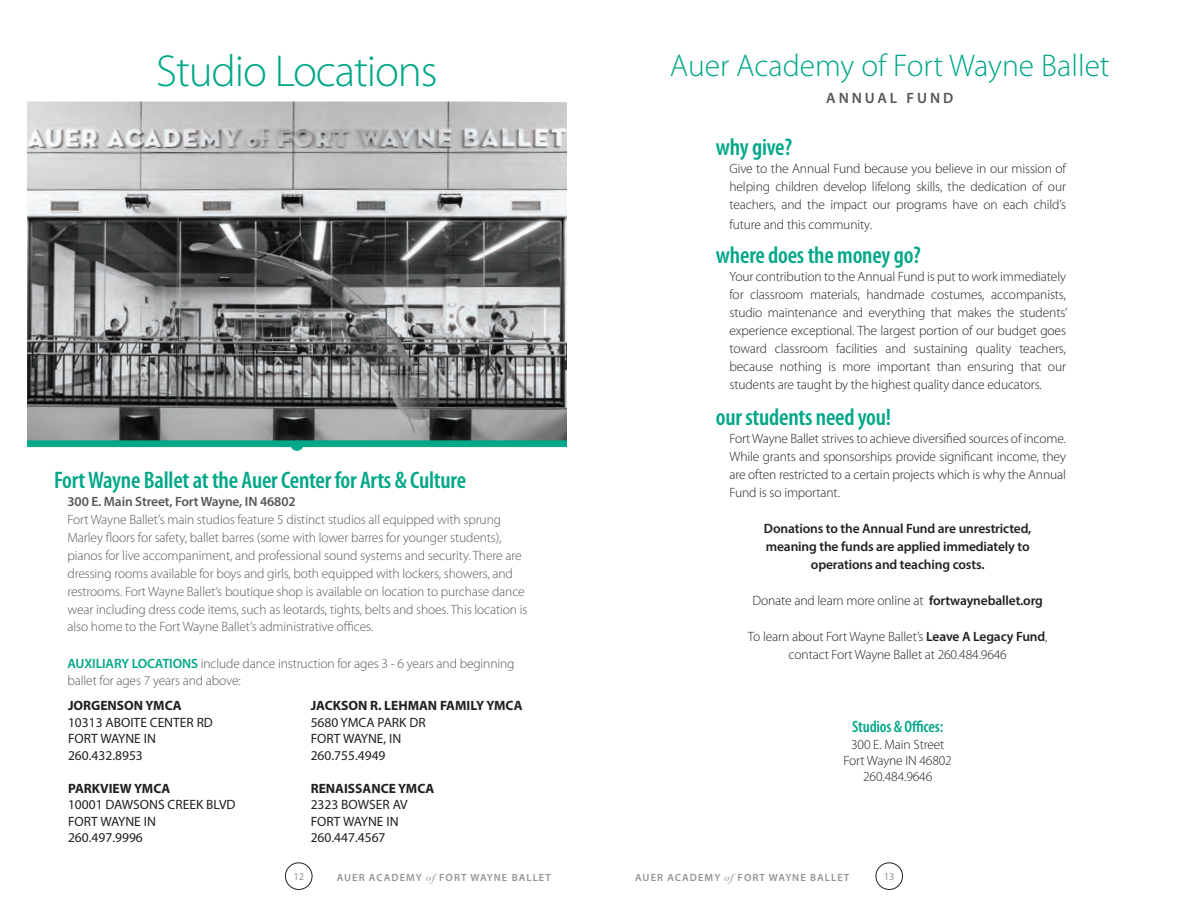
<style>
.page{position:relative;width:1188px;height:918px;background:#fff}
.page>*{position:absolute;margin:0;border:0;box-sizing:border-box;transform-origin:0 0}
.t1{font:300 45px "Myriad Pro";letter-spacing:-.025em;color:#00a788}
.t2{font:300 31.5px "Myriad Pro";color:#00a788}
.t3{font:600 condensed 24px "Myriad Pro";letter-spacing:-.01em;color:#00a788}
.t4{font:600 condensed 16.5px "Myriad Pro";letter-spacing:-.01em;color:#00a788}
.t5{font:600 15px "Myriad Pro";letter-spacing:.2em;color:#555759}
.t6{font:300 13.5px/18px "Myriad Pro";letter-spacing:-.01em;color:#231f20;text-align:justify}
.t7{font:300 13.5px/18px "Myriad Pro";letter-spacing:-.01em;color:#555759}
.t8{font:13.5px/16.5px "Myriad Pro";color:#231f20}
.t9{font:600 13.5px/18px "Myriad Pro";letter-spacing:-.01em;color:#231f20;text-align:center}
.t10{font:700 13.5px "Myriad Pro";color:#231f20}
.t11{font:600 13.5px "Myriad Pro";letter-spacing:-.01em;color:#555759}
.t12{font:600 10.5px "Myriad Pro";letter-spacing:.1em;color:#939598}
.t13{font:10.5px "Myriad Pro";color:#939598}
.s1{font-weight:600;color:#00a788}
.s2{font-weight:600}
.s3{font-family:"Bodoni Svty Two ITCTT Book Ita";font-weight:400}
</style>
<div class="page">
<div style="left:876px;top:863px;width:27px;height:27px;border:1px solid #231f20;border-radius:50%"></div>
<div style="left:285px;top:863px;width:27px;height:27px;border:1px solid #231f20;border-radius:50%"></div>
<img style="left:27px;top:102px;width:540px;height:338px">
<svg style="left:27px;top:440px;width:540px;height:11px"></svg>
<h1 class="t1" style="left:156px;top:44px;width:283px">Studio Locations</h1>
<h3 class="t3" style="left:54px;top:465px;width:414px">Fort Wayne Ballet at the Auer Center for Arts &amp; Culture</h3>
<p class="t11" style="left:68px;top:492px;width:230px">300 E. Main Street, Fort Wayne, IN 46802</p>
<p class="t7" style="left:68px;top:510px;width:462px">Fort Wayne Ballet’s main studios feature 5 distinct studios all equipped with sprung Marley floors for safety, ballet barres (some with lower barres for younger students), pianos for live accompaniment, and professional sound systems and security. There are dressing rooms available for boys and girls, both equipped with lockers, showers, and restrooms. Fort Wayne Ballet’s boutique shop is available on location to purchase dance wear including dress code items, such as leotards, tights, belts and shoes. This location is also home to the Fort Wayne Ballet’s administrative offices.</p>
<p class="t7" style="left:68px;top:654px;width:449px"><span class="s1">AUXILIARY LOCATIONS</span> include dance instruction for ages 3 - 6 years and beginning ballet for ages 7 years and above:</p>
<p class="t10" style="left:68px;top:697px;width:115px">JORGENSON YMCA</p>
<p class="t8" style="left:68px;top:714px;width:146px">10313 ABOITE CENTER RD<br>FORT WAYNE IN<br>260.432.8953</p>
<p class="t10" style="left:68px;top:779px;width:104px">PARKVIEW YMCA</p>
<p class="t8" style="left:68px;top:796px;width:169px">10001 DAWSONS CREEK BLVD<br>FORT WAYNE IN<br>260.497.9996</p>
<p class="t10" style="left:311px;top:697px;width:213px">JACKSON R. LEHMAN FAMILY YMCA</p>
<p class="t8" style="left:311px;top:714px;width:116px">5680 YMCA PARK DR<br>FORT WAYNE, IN<br>260.755.4949</p>
<p class="t10" style="left:311px;top:779px;width:125px">RENAISSANCE YMCA</p>
<p class="t8" style="left:311px;top:796px;width:99px">2323 BOWSER AV<br>FORT WAYNE IN<br>260.447.4567</p>
<h2 class="t2" style="left:670px;top:46px;width:441px">Auer Academy of Fort Wayne Ballet</h2>
<p class="t5" style="left:826px;top:88px;width:129px">ANNUAL FUND</p>
<h3 class="t3" style="left:716px;top:132px;width:78px">why give?</h3>
<p class="t6" style="left:729px;top:160px;width:338px">Give to the Annual Fund because you believe in our mission of helping children develop lifelong skills, the dedication of our teachers, and the impact our programs have on each child’s</p>
<p class="t6" style="left:729px;top:215px;width:144px">future and this community.</p>
<h3 class="t3" style="left:716px;top:240px;width:207px">where does the money go?</h3>
<p class="t6" style="left:729px;top:267px;width:339px">Your contribution to the Annual Fund is put to work immediately for classroom materials, handmade costumes, accompanists, studio maintenance and everything that makes the students’ experience exceptional. The largest portion of our budget goes toward classroom facilities and sustaining quality teachers, because nothing is more important than ensuring that our students are taught by the highest quality dance educators.</p>
<h3 class="t3" style="left:716px;top:402px;width:177px">our students need you!</h3>
<p class="t6" style="left:729px;top:429px;width:338px">Fort Wayne Ballet strives to achieve diversified sources of income.<br>While grants and sponsorships provide significant income, they are often restricted to a certain projects which is why the Annual Fund is so important.</p>
<p class="t9" style="left:764px;top:519px;width:269px">Donations to the Annual Fund are unrestricted, meaning the funds are applied immediately to operations and teaching costs.</p>
<p class="t6" style="left:752px;top:591px;width:292px">Donate and learn more online at <span class="s2">fortwayneballet.org</span></p>
<p class="t6" style="left:748px;top:627px;width:301px;text-align:center">To learn about Fort Wayne Ballet’s <span class="s2">Leave A Legacy Fund</span>, contact Fort Wayne Ballet at 260.484.9646</p>
<p class="t4" style="left:852px;top:717px;width:93px">Studios &amp; Offices:</p>
<p class="t6" style="left:844px;top:736px;width:110px;line-height:16.2px;text-align:center">300 E. Main Street<br>Fort Wayne IN 46802<br>260.484.9646</p>
<p class="t13" style="left:293px;top:870px;width:12px">12</p>
<p class="t12" style="left:337px;top:871px;width:216px">AUER ACADEMY <span class="s3">of</span> FORT WAYNE BALLET</p>
<p class="t12" style="left:635px;top:871px;width:216px">AUER ACADEMY <span class="s3">of</span> FORT WAYNE BALLET</p>
<p class="t13" style="left:884px;top:870px;width:12px">13</p>
</div>
